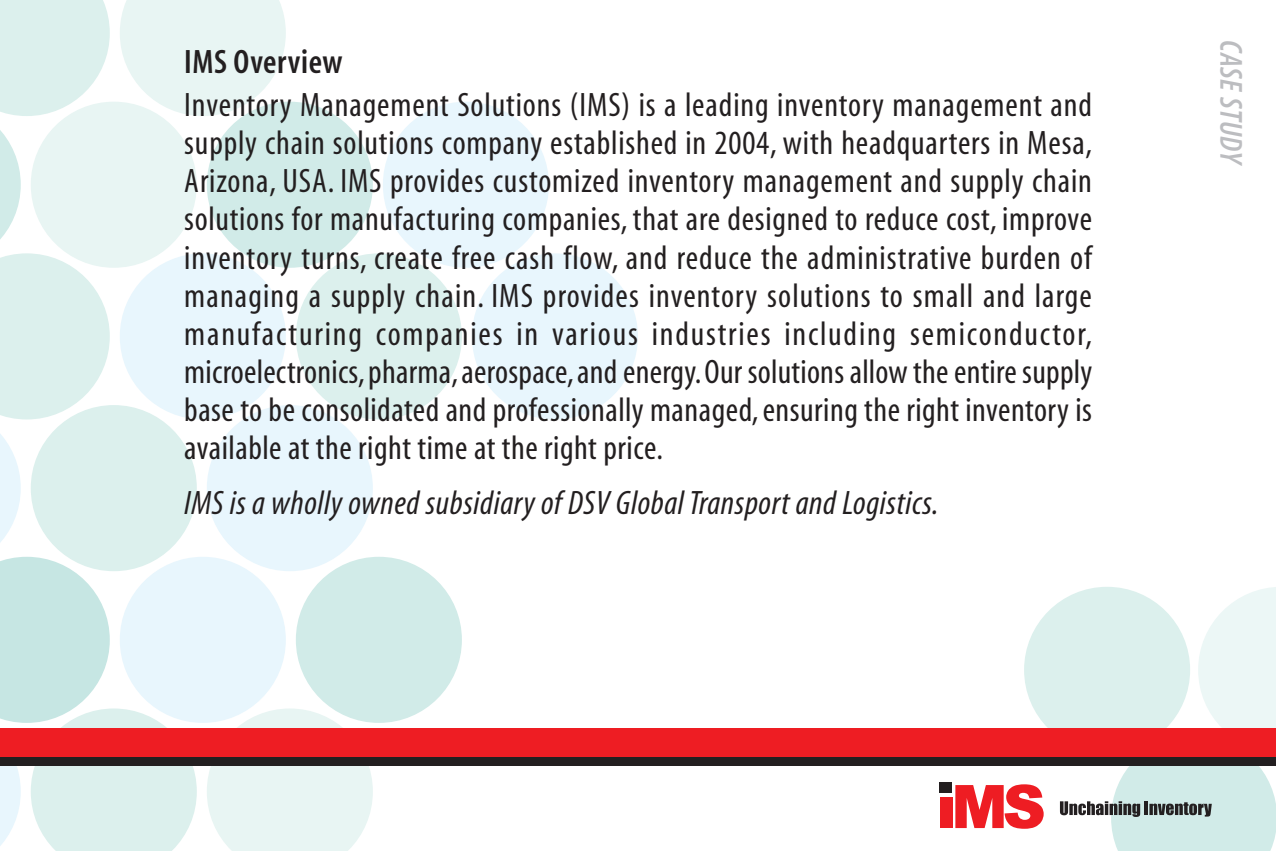
<style>
.page{position:relative;width:1276px;height:851px;background:#fff}
.page>*{position:absolute;margin:0;border:0;box-sizing:border-box;transform-origin:0 0}
.t1{font:condensed 34px/38px "Myriad";letter-spacing:.015em;color:#231f20;text-align:justify}
.t2{font:italic condensed 34px "Myriad";letter-spacing:.015em;color:#231f20}
.t3{font:600 condensed 34px "Myriad";letter-spacing:.015em;color:#231f20}
.t4{font:italic 600 condensed 32px "Myriad";letter-spacing:.015em;color:#bcbdc0}
</style>
<div class="page">
<div style="left:1024px;top:586px;width:166px;height:166px;background:#dcf0ed;border-radius:50%"></div>
<div style="left:383px;top:102px;width:166px;height:166px;background:#e8f6fd;border-radius:50%"></div>
<div style="left:296px;top:253px;width:166px;height:166px;background:#dcf0ed;border-radius:50%"></div>
<div style="left:472px;top:253px;width:166px;height:166px;background:#e8f6fd;border-radius:50%"></div>
<div style="left:296px;top:556px;width:166px;height:166px;background:#d1ebe8;border-radius:50%"></div>
<svg style="left:0;top:0;width:373px;height:850px"></svg>
<div style="left:0;top:754px;width:1276px;height:12px;background:#231f20"></div>
<div style="left:0;top:727px;width:1276px;height:29px;background:#ee1d23"></div>
<svg style="left:1060px;top:586px;width:216px;height:264px"></svg>
<div style="left:940px;top:797px;width:13px;height:30px;background:#ee1d23"></div>
<div style="left:939px;top:781px;width:12px;height:11px;background:#231f20"></div>
<svg style="left:955px;top:784px;width:88px;height:44px"></svg>
<p class="t3" style="left:184px;top:49px;width:160px">IMS Overview</p>
<p class="t1" style="left:184px;top:89px;width:909px">Inventory Management Solutions (IMS) is a leading inventory management and supply chain solutions company established in 2004, with headquarters in Mesa, Arizona, USA. IMS provides customized inventory management and supply chain solutions for manufacturing companies, that are designed to reduce cost, improve inventory turns, create free cash flow, and reduce the administrative burden of managing a supply chain. IMS provides inventory solutions to small and large manufacturing companies in various industries including semiconductor, microelectronics, pharma, aerospace, and energy. Our solutions allow the entire supply base to be consolidated and professionally managed, ensuring the right inventory is available at the right time at the right price.</p>
<p class="t2" style="left:184px;top:490px;width:756px">IMS is a wholly owned subsidiary of DSV Global Transport and Logistics.</p>
<p class="t4" style="left:1242px;top:40px;width:128px;rotate:90deg">CASE STUDY</p>
</div>
